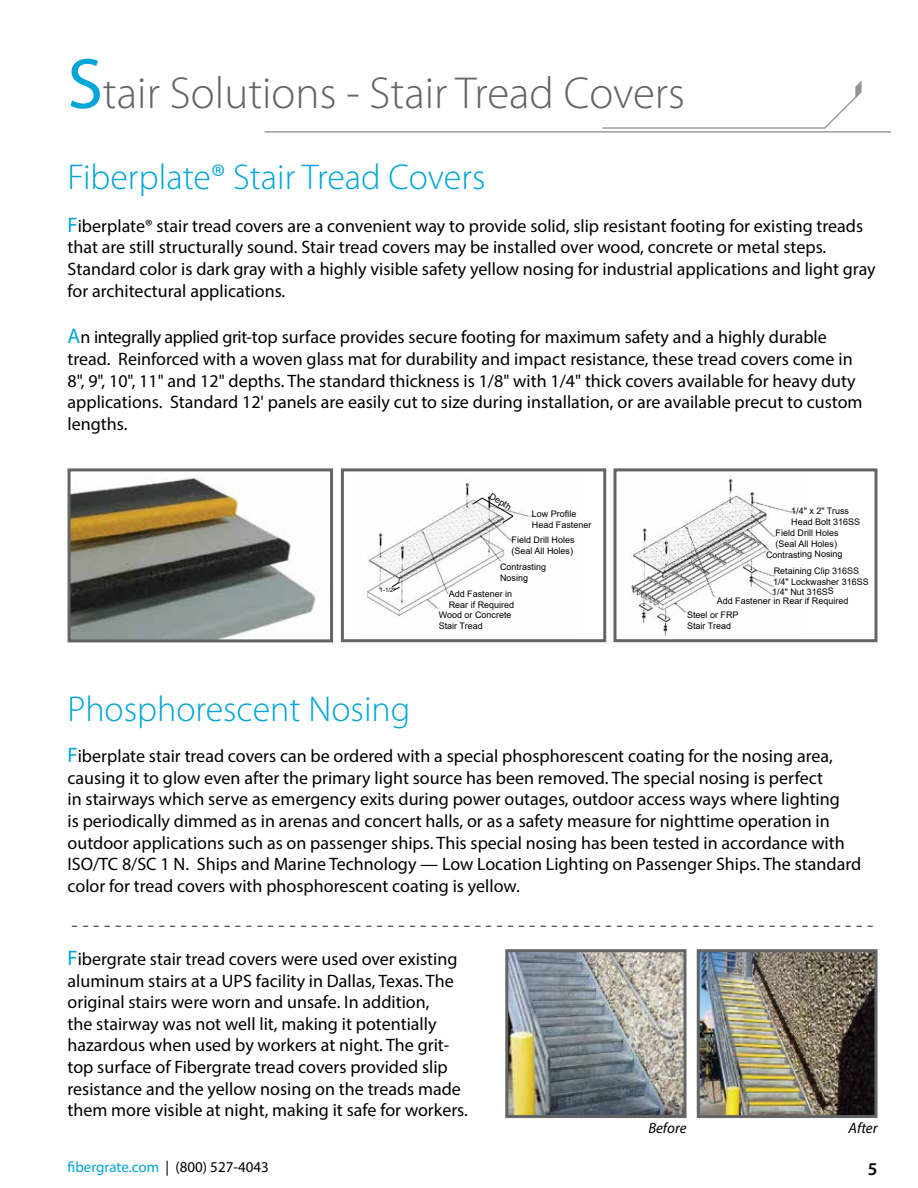
<style>
.page{position:relative;width:918px;height:1188px;background:#fff}
.page>*{position:absolute;margin:0;border:0;box-sizing:border-box;transform-origin:0 0}
.t1{font:300 45px "Myriad Pro";color:#636466}
.t2{font:300 36px "Myriad Pro";color:#00a5d9}
.t3{font:21px "Myriad Pro";color:#58595b}
.t4{font:18px/21.6px "Myriad Pro";color:#000}
.t5{font:600 18px "Myriad Pro";color:#000}
.t6{font:15px "Myriad Pro";color:#00a5d9}
.t7{font:italic 15px "Myriad Pro";color:#000}
.t8{font:9px/10.8px "Arial";color:#000}
.t9{font:6px "Arial";color:#000}
.s1{font-weight:400;font-size:72px;color:#00a5d9}
.s2{font-size:21px;color:#00a5d9}
.s3{color:#000}
</style>
<div class="page">
<img style="left:72px;top:477px;width:245px;height:161px">
<div style="left:68px;top:468px;width:265px;height:174px;border:3px solid #636466"></div>
<div style="left:341px;top:468px;width:265px;height:174px;background:#fff;border:3px solid #636466"></div>
<img style="left:366px;top:482px;width:169px;height:134px">
<svg style="left:472px;top:498px;width:42px;height:25px"></svg>
<svg style="left:392px;top:582px;width:8px;height:9px"></svg>
<div style="left:613px;top:468px;width:265px;height:174px;background:#fff;border:3px solid #636466"></div>
<img style="left:631px;top:478px;width:166px;height:159px">
<img style="left:509px;top:953px;width:174px;height:161px">
<div style="left:505px;top:949px;width:182px;height:169px;border:3px solid #636466"></div>
<img style="left:701px;top:953px;width:173px;height:161px">
<div style="left:697px;top:949px;width:181px;height:169px;border:3px solid #636466"></div>
<hr style="left:265px;top:131px;width:626px;height:2px;background:#949495">
<hr style="left:602px;top:127px;width:223px;height:2px;background:#949495">
<svg style="left:823px;top:80px;width:39px;height:49px"></svg>
<h1 class="t1" style="left:68px;top:66px;width:619px"><span class="s1">S</span>tair Solutions - Stair Tread Covers</h1>
<h2 class="t2" style="left:68px;top:155px;width:419px">Fiberplate® Stair Tread Covers</h2>
<p class="t4" style="left:68px;top:215px;width:810px"><span class="s2">F</span>iberplate® stair tread covers are a convenient way to provide solid, slip resistant footing for existing treads that are still structurally sound. Stair tread covers may be installed over wood, concrete or metal steps.<br>Standard color is dark gray with a highly visible safety yellow nosing for industrial applications and light gray for architectural applications.</p>
<p class="t4" style="left:68px;top:326px;width:797px"><span class="s2">A</span>n integrally applied grit-top surface provides secure footing for maximum safety and a highly durable tread. Reinforced with a woven glass mat for durability and impact resistance, these tread covers come in 8", 9", 10", 11" and 12" depths. The standard thickness is 1/8" with 1/4" thick covers available for heavy duty applications. Standard 12' panels are easily cut to size during installation, or are available precut to custom lengths.</p>
<p class="t9" style="left:380px;top:586px;width:17px">1-1/2"</p>
<p class="t8" style="left:493px;top:491px;width:26px;rotate:31deg">Depth</p>
<p class="t8" style="left:532px;top:509px;width:61px">Low Profile<br>Head Fastener</p>
<p class="t8" style="left:512px;top:535px;width:65px">Field Drill Holes (Seal All Holes)</p>
<p class="t8" style="left:500px;top:561px;width:48px">Contrasting<br>Nosing</p>
<p class="t8" style="left:449px;top:589px;width:67px">Add Fastener in<br>Rear if Required</p>
<p class="t8" style="left:439px;top:610px;width:74px">Wood or Concrete<br>Stair Tread</p>
<p class="t8" style="left:791px;top:505px;width:71px">1/4" x 2" Truss<br>Head Bolt 316SS</p>
<p class="t8" style="left:776px;top:528px;width:65px">Field Drill Holes</p>
<p class="t8" style="left:776px;top:539px;width:63px">(Seal All Holes)</p>
<p class="t8" style="left:766px;top:549px;width:78px">Contrasting Nosing</p>
<p class="t8" style="left:773px;top:565px;width:97px;line-height:11.2px">Retaining Clip 316SS<br>1/4" Lockwasher 316SS</p>
<p class="t8" style="left:772px;top:586px;width:63px">1/4" Nut 316SS</p>
<p class="t8" style="left:687px;top:594px;width:163px;line-height:14.1px;text-indent:30px">Add Fastener in Rear if Required<br>Steel or FRP</p>
<p class="t8" style="left:687px;top:620px;width:46px">Stair Tread</p>
<h2 class="t2" style="left:68px;top:687px;width:344px">Phosphorescent Nosing</h2>
<p class="t4" style="left:68px;top:745px;width:795px"><span class="s2">F</span>iberplate stair tread covers can be ordered with a special phosphorescent coating for the nosing area, causing it to glow even after the primary light source has been removed. The special nosing is perfect<br>in stairways which serve as emergency exits during power outages, outdoor access ways where lighting<br>is periodically dimmed as in arenas and concert halls, or as a safety measure for nighttime operation in outdoor applications such as on passenger ships. This special nosing has been tested in accordance with ISO/TC 8/SC 1 N. Ships and Marine Technology — Low Location Lighting on Passenger Ships. The standard color for tread covers with phosphorescent coating is yellow.</p>
<p class="t3" style="left:71px;top:912px;width:804px">- - - - - - - - - - - - - - - - - - - - - - - - - - - - - - - - - - - - - - - - - - - - - - - - - - - - - - - - - - - - - - - - - - - - - - - - - -</p>
<p class="t4" style="left:68px;top:948px;width:402px"><span class="s2">F</span>ibergrate stair tread covers were used over existing aluminum stairs at a UPS facility in Dallas, Texas. The original stairs were worn and unsafe. In addition,<br>the stairway was not well lit, making it potentially hazardous when used by workers at night. The grit&shy;top surface of Fibergrate tread covers provided slip resistance and the yellow nosing on the treads made them more visible at night, making it safe for workers.</p>
<p class="t7" style="left:648px;top:1119px;width:40px">Before</p>
<p class="t7" style="left:849px;top:1119px;width:30px">After</p>
<p class="t6" style="left:68px;top:1158px;width:203px">fibergrate.com <span class="s3">| (800) 527-4043</span></p>
<p class="t5" style="left:868px;top:1157px;width:11px">5</p>
</div>
